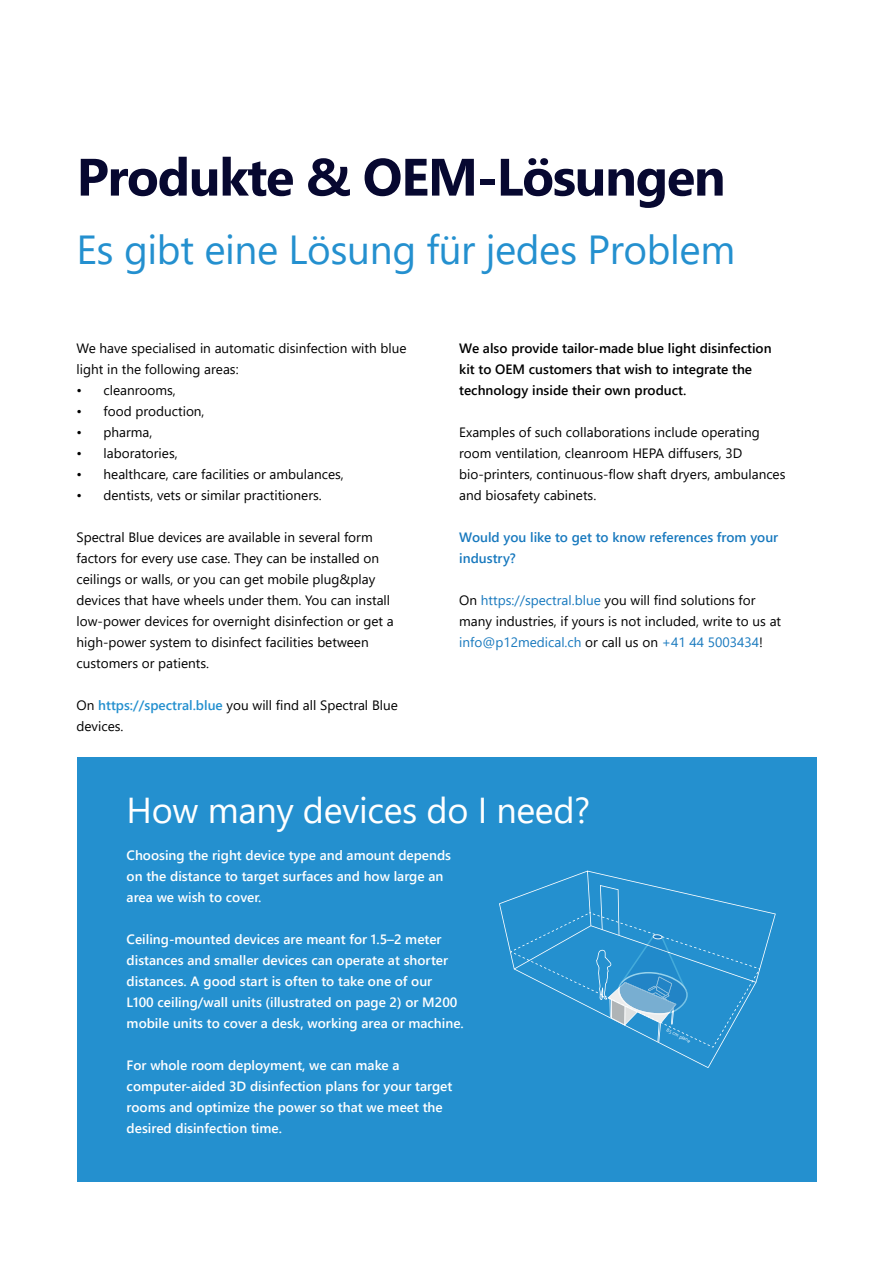
<style>
.page{position:relative;width:893px;height:1263px;background:#fff}
.page>*{position:absolute;margin:0;border:0;box-sizing:border-box;transform-origin:0 0}
.t1{font:700 52.5px "Segoe UI";letter-spacing:-.025em;color:#070830}
.t2{font:40.5px "Segoe UI";letter-spacing:-.01em;color:#2490cf}
.t3{font:36px "Segoe UI";letter-spacing:-.01em;color:#fff}
.t4{font:13.5px/21px "Segoe UI";color:#000001}
.t5{font:600 13.5px/21px "Segoe UI";color:#fff}
.t6{font:600 13.5px/21px "Segoe UI";color:#000001}
.t7{font:600 13.5px/21px "Segoe UI";color:#1879be}
.t8{font:4.8px "Segoe UI";color:#fff}
.s1{font-weight:600;color:#2490cf}
.s2{color:#1879be}
</style>
<div class="page">
<div style="left:77px;top:757px;width:739px;height:425px;background:#2490cf"></div>
<svg style="left:499px;top:870px;width:277px;height:198px"></svg>
<h1 class="t1" style="left:77px;top:127px;width:651px">Produkte &amp; OEM-Lösungen</h1>
<h2 class="t2" style="left:77px;top:211px;width:660px">Es gibt eine Lösung für jedes Problem</h2>
<p class="t4" style="left:77px;top:336px;width:331px">We have specialised in automatic disinfection with blue light in the following areas:</p>
<p class="t4" style="left:77px;top:378px;width:101px">• cleanrooms,</p>
<p class="t4" style="left:77px;top:399px;width:130px">• food production,</p>
<p class="t4" style="left:77px;top:421px;width:77px">• pharma,</p>
<p class="t4" style="left:77px;top:442px;width:103px">• laboratories,</p>
<p class="t4" style="left:77px;top:463px;width:269px">• healthcare, care facilities or ambulances,</p>
<p class="t4" style="left:77px;top:484px;width:247px">• dentists, vets or similar practitioners.</p>
<p class="t4" style="left:77px;top:526px;width:319px">Spectral Blue devices are available in several form factors for every use case. They can be installed on ceilings or walls, or you can get mobile plug&amp;play devices that have wheels under them. You can install low-power devices for overnight disinfection or get a high-power system to disinfect facilities between customers or patients.</p>
<p class="t4" style="left:77px;top:694px;width:323px">On <span class="s1">https://spectral.blue</span> you will find all Spectral Blue devices.</p>
<p class="t6" style="left:459px;top:337px;width:314px">We also provide tailor-made blue light disinfection kit to OEM customers that wish to integrate the technology inside their own product.</p>
<p class="t4" style="left:459px;top:421px;width:328px">Examples of such collaborations include operating room ventilation, cleanroom HEPA diffusers, 3D bio-printers, continuous-flow shaft dryers, ambulances and biosafety cabinets.</p>
<p class="t7" style="left:459px;top:526px;width:321px">Would you like to get to know references from your industry?</p>
<p class="t4" style="left:459px;top:589px;width:323px">On <span class="s2">https://spectral.blue</span> you will find solutions for many industries, if yours is not included, write to us at <span class="s2">info@p12medical.ch</span> or call us on <span class="s2">+41 44 5003434</span>!</p>
<h3 class="t3" style="left:127px;top:776px;width:465px">How many devices do I need?</h3>
<p class="t5" style="left:127px;top:844px;width:326px">Choosing the right device type and amount depends on the distance to target surfaces and how large an area we wish to cover.</p>
<p class="t5" style="left:127px;top:928px;width:339px">Ceiling-mounted devices are meant for 1.5–2 meter distances and smaller devices can operate at shorter distances. A good start is often to take one of our<br>L100 ceiling/wall units (illustrated on page 2) or M200 mobile units to cover a desk, working area or machine.</p>
<p class="t5" style="left:127px;top:1054px;width:327px">For whole room deployment, we can make a computer-aided 3D disinfection plans for your target rooms and optimize the power so that we meet the desired disinfection time.</p>
<p class="t8" style="left:669px;top:1026px;width:27px;rotate:26deg">85 cm plane</p>
</div>
